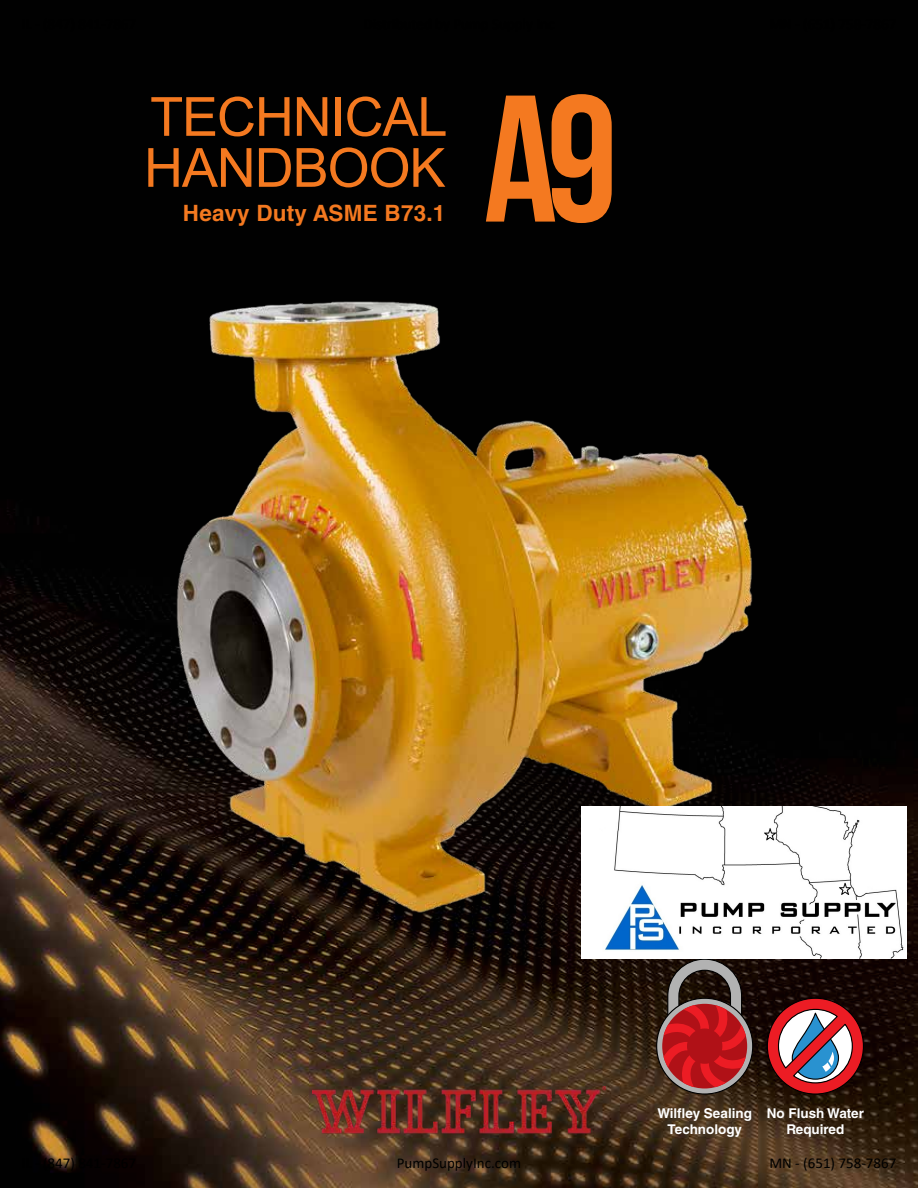
<style>
.page{position:relative;width:918px;height:1188px;background:#fff}
.page>*{position:absolute;margin:0;border:0;box-sizing:border-box;transform-origin:0 0}
.t1{font:180px "Bebas Neue";color:#f47920}
.t2{font:54px/51px "Arial";letter-spacing:-.02em;color:#f47920}
.t3{font:700 22.5px "Helvetica LT Std";letter-spacing:.01em;color:#f47920}
.t4{font:15px "Calibri";color:#000}
.t5{font:700 13.5px/16.2px "Helvetica LT Std";color:#fff;text-align:center}
</style>
<div class="page">
<img style="left:0;top:0;width:918px;height:1188px">
<svg style="left:657px;top:998px;width:96px;height:96px"></svg>
<svg style="left:664px;top:982px;width:82px;height:105px;background:#a22d30"></svg>
<svg style="left:767px;top:997px;width:97px;height:98px"></svg>
<img style="left:313px;top:1086px;width:292px;height:48px">
<img style="left:64px;top:298px;width:854px;height:684px">
<img style="left:581px;top:807px;width:325px;height:151px">
<h2 class="t2" style="left:144px;top:91px;width:305px">TECHNICAL<br>HANDBOOK</h2>
<h3 class="t3" style="left:183px;top:199px;width:264px">Heavy Duty ASME B73.1</h3>
<h1 class="t1" style="left:484px;top:61px;width:135px">A9</h1>
<p class="t5" style="left:657px;top:1105px;width:96px">Wilfley Sealing<br>Technology</p>
<p class="t5" style="left:767px;top:1105px;width:99px">No Flush Water<br>Required</p>
<p class="t4" style="left:397px;top:1153px;width:126px">PumpSupplyInc.com</p>
<p class="t4" style="left:769px;top:1153px;width:128px">MN - (651) 758-7867</p>
</div>
